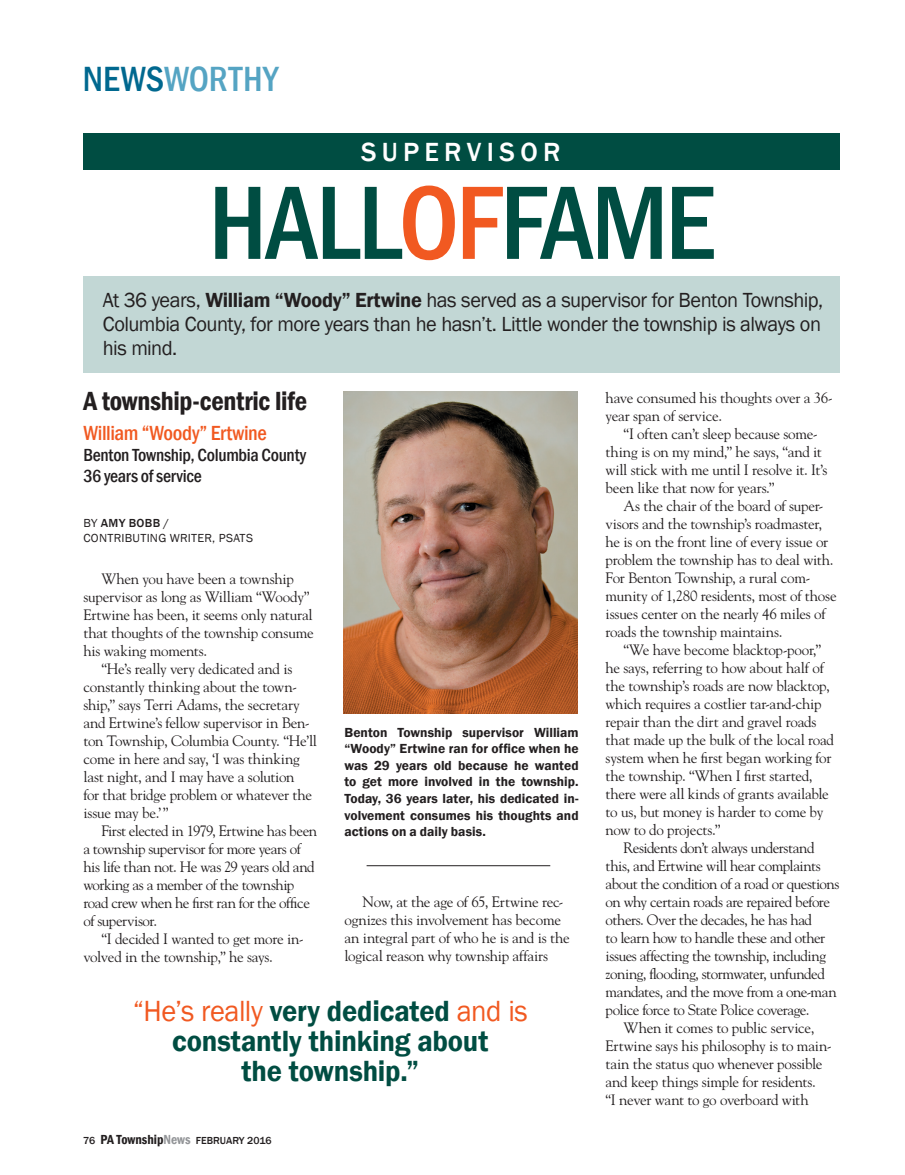
<style>
.page{position:relative;width:905px;height:1175px;background:#fff}
.page>*{position:absolute;margin:0;border:0;box-sizing:border-box;transform-origin:0 0}
.Body_Text{font:500 condensed 108px "Franklin Gothic";letter-spacing:-.025em;color:#004d42}
.t1{font:500 condensed 36px "Franklin Gothic";color:#55a4c3}
.Pullout{font:600 30px "Franklin Gothic";letter-spacing:-.005em;color:#004d42;scale:.95 1}
.Pullout-2{font:30px "Franklin Gothic";letter-spacing:-.015em;color:#f15921;scale:.95 1}
.Hall_of_Fame_head{font:600 condensed 27px "Franklin Gothic";letter-spacing:-.01em;color:#231f20}
.Body_Text-2{font:500 27px "Franklin Gothic";letter-spacing:.2em;color:#fff}
.Deck_14_Franklin_Boo{font:21px/24px "Franklin Gothic";letter-spacing:-.025em;color:#231f20;text-align:justify}
.Hall_of_Fame_person{font:500 condensed 21px "Franklin Gothic";letter-spacing:-.02em;color:#f15921}
.Hall_of_Fame_townshi{font:500 condensed 18px "Franklin Gothic";letter-spacing:-.015em;color:#231f20}
.Body_Text-3{font:15px/18px "Goudy";letter-spacing:-.02em;color:#231f20}
.Photo_Caption{font:600 13.5px/16.5px "Franklin Gothic";color:#231f20;text-align:justify}
.Byline{font:12px "Franklin Gothic";letter-spacing:.025em;color:#231f20}
.Byline-2{font:500 12px "Franklin Gothic";letter-spacing:.025em;color:#231f20}
.t2{font:500 10.5px "Franklin Gothic";letter-spacing:-.005em;color:#231f20}
.s1{color:#00688f}
.s2{color:#f15921}
.s3{font-weight:600}
.s4{font-weight:400}
.s5{font-weight:600;color:#004d42}
.s6{font-weight:600;font-stretch:condensed;font-size:13.5px}
.s7{font-weight:600;font-stretch:condensed;font-size:13.5px;color:#939598}
</style>
<div class="page">
<div style="left:83px;top:134px;width:756px;height:36px;background:#004d42"></div>
<div style="left:83px;top:275px;width:756px;height:97px;background:#c2d7d5"></div>
<hr style="left:366px;top:865px;width:184px;height:1px;background:#231f20">
<img style="left:343px;top:391px;width:234px;height:322px">
<h2 class="t1" style="left:83px;top:55px;width:197px"><span class="s1">NEWS</span>WORTHY</h2>
<p class="Body_Text-2" style="left:361px;top:135px;width:201px">SUPERVISOR</p>
<p class="Body_Text" style="left:208px;top:152px;width:508px">HALL<span class="s2">OF</span>FAME</p>
<p class="Deck_14_Franklin_Boo" style="left:103px;top:289px;width:722px">At 36 years, <span class="s3">William “Woody” Ertwine</span> has served as a supervisor for Benton Township, Columbia County, for more years than he hasn’t. Little wonder the township is always on his mind.</p>
<p class="Hall_of_Fame_head" style="left:83px;top:383px;width:225px">A township-centric life</p>
<p class="Hall_of_Fame_person" style="left:83px;top:419px;width:185px">William “Woody” Ertwine</p>
<p class="Hall_of_Fame_townshi" style="left:83px;top:443px;width:224px">Benton Township, Columbia County</p>
<p class="Hall_of_Fame_townshi" style="left:83px;top:464px;width:120px">36 years of service</p>
<p class="Byline-2" style="left:83px;top:516px;width:87px"><span class="s4">BY</span> AMY BOBB <span class="s4">/</span></p>
<p class="Byline" style="left:83px;top:531px;width:171px">CONTRIBUTING WRITER, PSATS</p>
<p class="Body_Text-3" style="left:83px;top:569px;width:232px;text-indent:18px">When you have been a township supervisor as long as William “Woody”<br>Ertwine has been, it seems only natural that thoughts of the township consume his waking moments.</p>
<p class="Body_Text-3" style="left:83px;top:659px;width:235px;text-indent:18px">“He’s really very dedicated and is constantly thinking about the town&shy;ship,” says Terri Adams, the secretary and Ertwine’s fellow supervisor in Ben&shy;ton Township, Columbia County. “He’ll come in here and say, ‘I was thinking last night, and I may have a solution<br>for that bridge problem or whatever the issue may be.’”</p>
<p class="Body_Text-3" style="left:83px;top:821px;width:235px;text-indent:18px">First elected in 1979, Ertwine has been a township supervisor for more years of his life than not. He was 29 years old and working as a member of the township road crew when he first ran for the office of supervisor.</p>
<p class="Body_Text-3" style="left:83px;top:929px;width:222px;text-indent:18px">“I decided I wanted to get more in&shy;volved in the township,” he says.</p>
<p class="Photo_Caption" style="left:344px;top:724px;width:236px">Benton Township supervisor William “Woody” Ertwine ran for office when he was 29 years old because he wanted to get more involved in the township.<br>Today, 36 years later, his dedicated in&shy;volvement consumes his thoughts and actions on a daily basis.</p>
<p class="Body_Text-3" style="left:344px;top:892px;width:227px;text-indent:18px">Now, at the age of 65, Ertwine rec&shy;ognizes this involvement has become an integral part of who he is and is the logical reason why township affairs</p>
<p class="Pullout-2" style="left:133px;top:992px;width:417px">“He’s really <span class="s5">very dedicated</span> and is</p>
<p class="Pullout" style="left:172px;top:1022px;width:334px">constantly thinking about</p>
<p class="Pullout" style="left:241px;top:1052px;width:188px">the township.”</p>
<p class="t2" style="left:83px;top:1133px;width:190px">76 <span class="s6">PA Township</span><span class="s7">News</span> FEBRUARY 2016</p>
<p class="Body_Text-3" style="left:605px;top:388px;width:229px">have consumed his thoughts over a 36- year span of service.</p>
<p class="Body_Text-3" style="left:605px;top:424px;width:223px;text-indent:18px">“I often can’t sleep because some&shy;thing is on my mind,” he says, “and it will stick with me until I resolve it. It’s been like that now for years.”</p>
<p class="Body_Text-3" style="left:605px;top:496px;width:232px;text-indent:18px">As the chair of the board of super&shy;visors and the township’s roadmaster, he is on the front line of every issue or problem the township has to deal with.<br>For Benton Township, a rural com&shy;munity of 1,280 residents, most of those issues center on the nearly 46 miles of roads the township maintains.</p>
<p class="Body_Text-3" style="left:605px;top:640px;width:230px;text-indent:18px">“We have become blacktop-poor,” he says, referring to how about half of the township’s roads are now blacktop, which requires a costlier tar-and-chip repair than the dirt and gravel roads that made up the bulk of the local road system when he first began working for the township. “When I first started, there were all kinds of grants available to us, but money is harder to come by now to do projects.”</p>
<p class="Body_Text-3" style="left:605px;top:838px;width:235px;text-indent:18px">Residents don’t always understand this, and Ertwine will hear complaints about the condition of a road or questions on why certain roads are repaired before others. Over the decades, he has had<br>to learn how to handle these and other issues affecting the township, including zoning, flooding, stormwater, unfunded mandates, and the move from a one-man police force to State Police coverage.</p>
<p class="Body_Text-3" style="left:623px;top:1018px;width:192px">When it comes to public service,</p>
<p class="Body_Text-3" style="left:605px;top:1036px;width:227px">Ertwine says his philosophy is to main&shy;tain the status quo whenever possible and keep things simple for residents.<br>“I never want to go overboard with</p>
</div>
